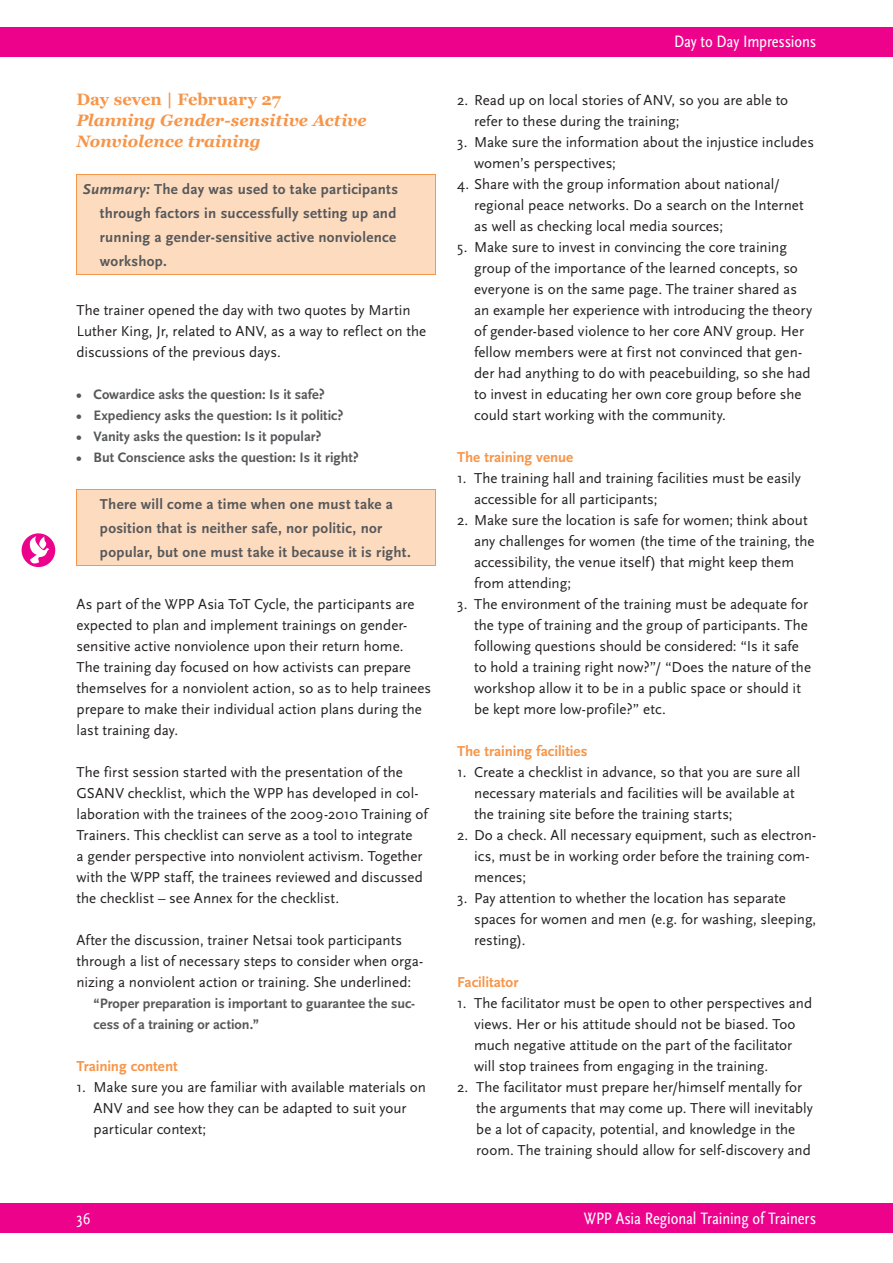
<style>
.page{position:relative;width:893px;height:1263px;background:#fff}
.page>*{position:absolute;margin:0;border:0;box-sizing:border-box;transform-origin:0 0}
.t1{font:17.25px "Scala Sans Regular Con";letter-spacing:-.01em;color:#fff}
.t2{font:italic 700 16.5px/21px "Georgia";color:#f79549}
.t3{font:700 16.5px "Georgia";color:#f79549}
.t4{font:15px/21px "Scala Sans";color:#231f20}
.t5{font:700 15px/24px "Scala Sans";letter-spacing:.02em;color:#57585a}
.t6{font:700 15px "Scala Sans";letter-spacing:-.005em;color:#f79549}
.t7{font:700 14.25px/21px "Scala Sans";color:#57585a}
.s1{font-style:italic}
</style>
<div class="page">
<div style="left:0;top:1203px;width:892px;height:30px;background:#ed028c"></div>
<div style="left:0;top:27px;width:892px;height:30px;background:#ed028c"></div>
<div style="left:22px;top:533px;width:33px;height:34px;background:#ed028c;border-radius:50%"></div>
<svg style="left:29px;top:536px;width:20px;height:28px"></svg>
<div style="left:77px;top:174px;width:358px;height:100px;background:#fddbbf"></div>
<hr style="left:77px;top:174px;width:359px;height:1px;background:#f79549">
<hr style="left:77px;top:175px;width:1px;height:99px;background:#f79549">
<hr style="left:435px;top:175px;width:1px;height:99px;background:#f79549">
<hr style="left:77px;top:274px;width:359px;height:1px;background:#f79549">
<div style="left:77px;top:489px;width:358px;height:76px;background:#fddbbf"></div>
<hr style="left:77px;top:489px;width:359px;height:1px;background:#f79549">
<hr style="left:77px;top:490px;width:1px;height:75px;background:#f79549">
<hr style="left:435px;top:490px;width:1px;height:75px;background:#f79549">
<hr style="left:77px;top:565px;width:359px;height:1px;background:#f79549">
<p class="t3" style="left:77px;top:90px;width:206px">Day seven | February 27</p>
<p class="t2" style="left:77px;top:110px;width:292px">Planning Gender-sensitive Active<br>Nonviolence training</p>
<p class="t5" style="left:100px;top:177px;width:300px;text-indent:-17px"><span class="s1">Summary:</span> The day was used to take participants through factors in successfully setting up and running a gender-sensitive active nonviolence workshop.</p>
<p class="t4" style="left:77px;top:300px;width:351px">The trainer opened the day with two quotes by Martin<br>Luther King, Jr, related to ANV, as a way to reflect on the discussions of the previous days.</p>
<p class="t7" style="left:94px;top:384px;width:267px">Cowardice asks the question: Is it safe?<br>Expediency asks the question: Is it politic?<br>Vanity asks the question: Is it popular?<br>But Conscience asks the question: Is it right?</p>
<p class="t5" style="left:100px;top:492px;width:312px">There will come a time when one must take a position that is neither safe, nor politic, nor popular, but one must take it because it is right.</p>
<p class="t4" style="left:77px;top:594px;width:356px">As part of the WPP Asia ToT Cycle, the participants are expected to plan and implement trainings on gender&shy;sensitive active nonviolence upon their return home.<br>The training day focused on how activists can prepare themselves for a nonviolent action, so as to help trainees prepare to make their individual action plans during the last training day.</p>
<p class="t4" style="left:77px;top:762px;width:353px">The first session started with the presentation of the GSANV checklist, which the WPP has developed in col&shy;laboration with the trainees of the 2009-2010 Training of Trainers. This checklist can serve as a tool to integrate<br>a gender perspective into nonviolent activism. Together with the WPP staff, the trainees reviewed and discussed the checklist – see Annex for the checklist.</p>
<p class="t4" style="left:77px;top:930px;width:348px">After the discussion, trainer Netsai took participants through a list of necessary steps to consider when orga&shy;nizing a nonviolent action or training. She underlined:</p>
<p class="t7" style="left:94px;top:993px;width:323px">“Proper preparation is important to guarantee the suc&shy;cess of a training or action.”</p>
<p class="t6" style="left:77px;top:1058px;width:103px">Training content</p>
<p class="t4" style="left:94px;top:1077px;width:334px;text-indent:-17px">1. Make sure you are familiar with available materials on<br>ANV and see how they can be adapted to suit your particular context;</p>
<p class="t1" style="left:674px;top:32px;width:143px">Day to Day Impressions</p>
<p class="t4" style="left:474px;top:90px;width:316px;text-indent:-17px">2. Read up on local stories of ANV, so you are able to refer to these during the training;</p>
<p class="t4" style="left:474px;top:132px;width:341px;text-indent:-17px">3. Make sure the information about the injustice includes women’s perspectives;</p>
<p class="t4" style="left:474px;top:174px;width:331px;text-indent:-17px">4. Share with the group information about national/ regional peace networks. Do a search on the Internet as well as checking local media sources;</p>
<p class="t4" style="left:474px;top:237px;width:340px;text-indent:-17px">5. Make sure to invest in convincing the core training group of the importance of the learned concepts, so everyone is on the same page. The trainer shared as an example her experience with introducing the theory of gender-based violence to her core ANV group. Her fellow members were at first not convinced that gen&shy;der had anything to do with peacebuilding, so she had to invest in educating her own core group before she could start working with the community.</p>
<p class="t6" style="left:457px;top:449px;width:118px">The training venue</p>
<p class="t4" style="left:474px;top:468px;width:328px;text-indent:-17px">1. The training hall and training facilities must be easily accessible for all participants;</p>
<p class="t4" style="left:474px;top:510px;width:342px;text-indent:-17px">2. Make sure the location is safe for women; think about any challenges for women (the time of the training, the accessibility, the venue itself) that might keep them from attending;</p>
<p class="t4" style="left:474px;top:594px;width:338px;text-indent:-17px">3. The environment of the training must be adequate for the type of training and the group of participants. The following questions should be considered: “Is it safe to hold a training right now?”/ “Does the nature of the workshop allow it to be in a public space or should it be kept more low-profile?” etc.</p>
<p class="t6" style="left:457px;top:743px;width:132px">The training facilities</p>
<p class="t4" style="left:474px;top:762px;width:328px;text-indent:-17px">1. Create a checklist in advance, so that you are sure all necessary materials and facilities will be available at the training site before the training starts;</p>
<p class="t4" style="left:474px;top:825px;width:344px;text-indent:-17px">2. Do a check. All necessary equipment, such as electron&shy;ics, must be in working order before the training com&shy;mences;</p>
<p class="t4" style="left:474px;top:888px;width:344px;text-indent:-17px">3. Pay attention to whether the location has separate spaces for women and men (e.g. for washing, sleeping, resting).</p>
<p class="t6" style="left:457px;top:974px;width:63px">Facilitator</p>
<p class="t4" style="left:474px;top:993px;width:340px;text-indent:-17px">1. The facilitator must be open to other perspectives and views. Her or his attitude should not be biased. Too much negative attitude on the part of the facilitator will stop trainees from engaging in the training.</p>
<p class="t4" style="left:476px;top:1077px;width:338px;text-indent:-19px">2. The facilitator must prepare her/himself mentally for the arguments that may come up. There will inevitably be a lot of capacity, potential, and knowledge in the room. The training should allow for self-discovery and</p>
<p class="t1" style="left:77px;top:1209px;width:16px">36</p>
<p class="t1" style="left:584px;top:1209px;width:234px">WPP Asia Regional Training of Trainers</p>
</div>
